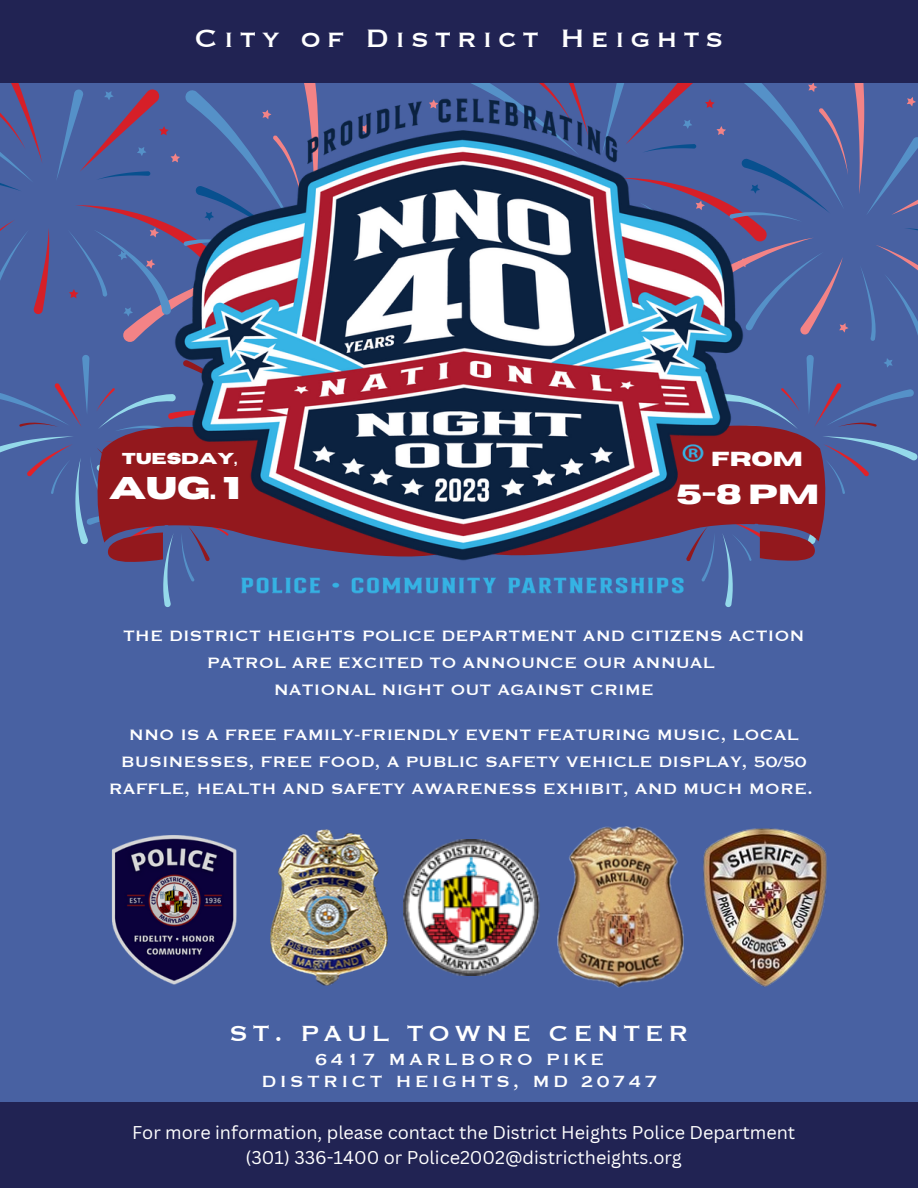
<style>
.page{position:relative;width:918px;height:1188px;background:#4861a2}
.page>*{position:absolute;margin:0;border:0;box-sizing:border-box;transform-origin:0 0}
.t1{font:32.7px "Copperplate Gothic LT Pro 31 BC";letter-spacing:.17em;color:#fff}
.t2{font:700 31.35px "Horizon";color:#fff}
.t3{font:28.5px "Copperplate Gothic LT Pro 31 BC";letter-spacing:.15em;color:#fff}
.t4{font:700 27.6px "Horizon";color:#fff}
.t5{font:21px "Copperplate Gothic LT Pro 31 BC";letter-spacing:.15em;color:#fff}
.t6{font:700 20.25px "Horizon";color:#fff}
.t7{font:19.5px/27px "Copperplate Gothic LT Pro 31 BC";color:#fff;text-align:center}
.t8{font:18px "Canva Sans";color:#fff}
.t9{font:700 15.75px "Horizon";color:#fff}
</style>
<div class="page">
<svg style="left:826px;top:83px;width:92px;height:411px"></svg>
<svg style="left:0;top:83px;width:97px;height:461px"></svg>
<div style="left:0;top:0;width:918px;height:83px;background:#212353"></div>
<div style="left:0;top:1102px;width:918px;height:86px;background:#212353"></div>
<img style="left:97px;top:83px;width:729px;height:524px">
<svg style="left:917px;top:380px;width:1px;height:114px"></svg>
<img style="left:271px;top:829px;width:117px;height:157px">
<img style="left:111px;top:835px;width:126px;height:150px">
<img style="left:557px;top:827px;width:126px;height:161px">
<img style="left:703px;top:828px;width:124px;height:159px">
<img style="left:403px;top:839px;width:137px;height:136px">
<p class="t1" style="left:194px;top:23px;width:531px">City of District Heights</p>
<p class="t9" style="left:122px;top:451px;width:117px">TUESDAY,</p>
<p class="t2" style="left:109px;top:473px;width:133px">AUG. 1</p>
<p class="t6" style="left:711px;top:449px;width:93px">FROM</p>
<p class="t4" style="left:677px;top:481px;width:144px">5-8 PM</p>
<p class="t7" style="left:123px;top:623px;width:683px">THE DISTRICT HEIGHTS POLICE DEPARTMENT AND CITIZENS ACTION<br>PATROL ARE EXCITED TO ANNOUNCE OUR ANNUAL</p>
<p class="t7" style="left:274px;top:677px;width:382px">NATIONAL NIGHT OUT AGAINST CRIME</p>
<p class="t7" style="left:109px;top:722px;width:706px">NNO IS A FREE FAMILY-FRIENDLY EVENT FEATURING MUSIC, LOCAL<br>BUSINESSES, FREE FOOD, A PUBLIC SAFETY VEHICLE DISPLAY, 50/50<br>RAFFLE, HEALTH AND SAFETY AWARENESS EXHIBIT, AND MUCH MORE.</p>
<p class="t3" style="left:229px;top:1020px;width:461px">ST. PAUL TOWNE CENTER</p>
<p class="t5" style="left:315px;top:1049px;width:291px">6417 MARLBORO PIKE</p>
<p class="t5" style="left:261px;top:1072px;width:398px">DISTRICT HEIGHTS, MD 20747</p>
<p class="t8" style="left:132px;top:1120px;width:665px">For more information, please contact the District Heights Police Department</p>
<p class="t8" style="left:246px;top:1145px;width:438px">(301) 336-1400 or Police2002@districtheights.org</p>
</div>
